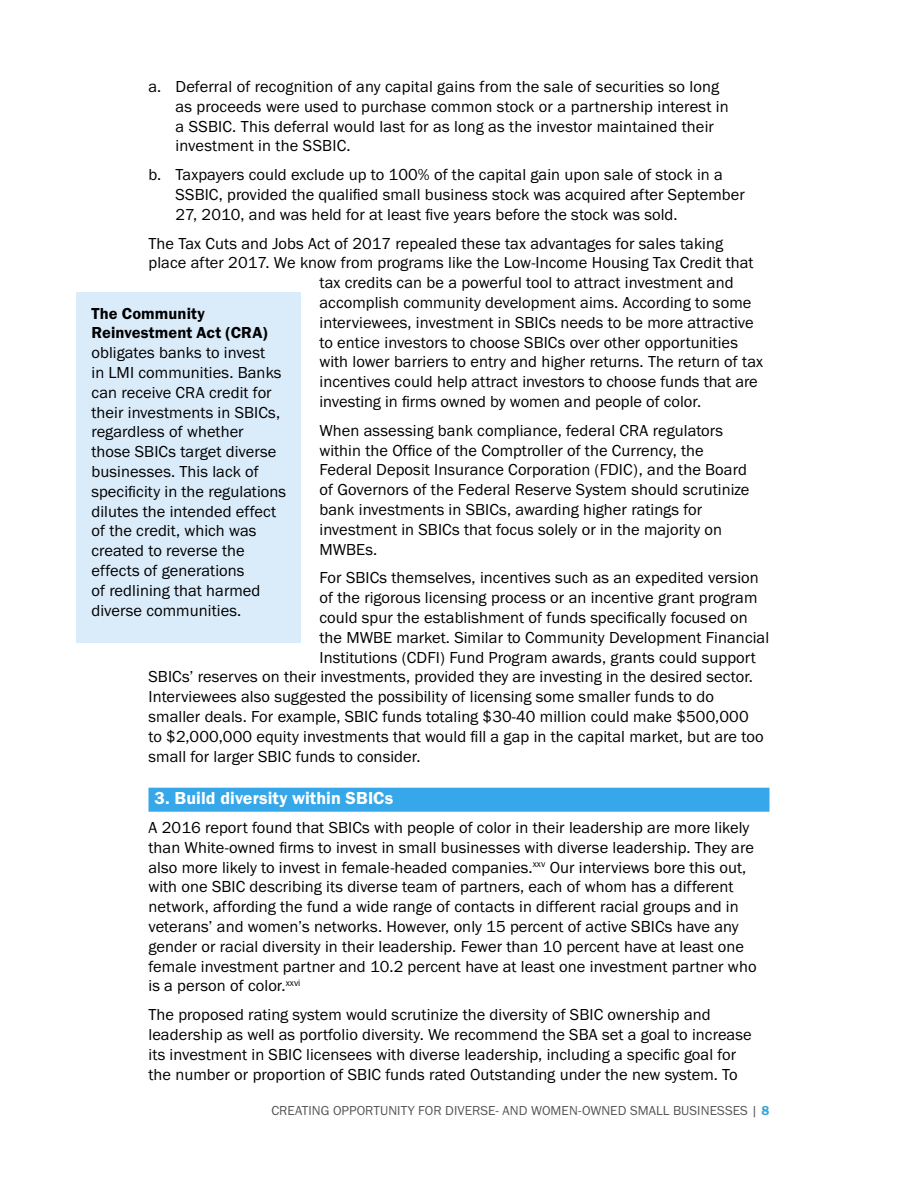
<style>
.page{position:relative;width:918px;height:1188px;background:#fff}
.page>*{position:absolute;margin:0;border:0;box-sizing:border-box;transform-origin:0 0}
.t1{font:18px "Franklin Gothic URW Dem";letter-spacing:.005em;color:#fff}
.t2{font:16.5px/19.8px "Franklin Gothic URW Boo";letter-spacing:.005em;color:#000}
.t3{font:16.5px/19.8px "Franklin Gothic URW Dem";letter-spacing:.005em;color:#000}
.t4{font:13.5px "Franklin Gothic URW Boo";letter-spacing:.005em;color:#555}
.s1{font-family:"Franklin Gothic URW Dem";color:#39a4d6}
</style>
<div class="page">
<div style="left:148px;top:788px;width:622px;height:24px;background:#36a7e9"></div>
<div style="left:76px;top:292px;width:226px;height:352px;background:#daebfa"></div>
<p class="t2" style="left:175px;top:76px;width:555px;text-indent:-27px">a. Deferral of recognition of any capital gains from the sale of securities so long as proceeds were used to purchase common stock or a partnership interest in a SSBIC. This deferral would last for as long as the investor maintained their investment in the SSBIC.</p>
<p class="t2" style="left:175px;top:164px;width:571px;text-indent:-27px">b. Taxpayers could exclude up to 100% of the capital gain upon sale of stock in a<br>SSBIC, provided the qualified small business stock was acquired after September<br>27, 2010, and was held for at least five years before the stock was sold.</p>
<p class="t2" style="left:148px;top:233px;width:576px">The Tax Cuts and Jobs Act of 2017 repealed these tax advantages for sales taking</p>
<p class="t2" style="left:148px;top:253px;width:607px">place after 2017. We know from programs like the Low-Income Housing Tax Credit that</p>
<p class="t2" style="left:320px;top:272px;width:416px">tax credits can be a powerful tool to attract investment and</p>
<p class="t2" style="left:320px;top:292px;width:433px">accomplish community development aims. According to some</p>
<p class="t2" style="left:320px;top:312px;width:436px">interviewees, investment in SBICs needs to be more attractive</p>
<p class="t2" style="left:320px;top:332px;width:420px">to entice investors to choose SBICs over other opportunities</p>
<p class="t2" style="left:320px;top:352px;width:445px">with lower barriers to entry and higher returns. The return of tax</p>
<p class="t2" style="left:320px;top:371px;width:440px">incentives could help attract investors to choose funds that are</p>
<p class="t2" style="left:320px;top:391px;width:383px">investing in firms owned by women and people of color.</p>
<p class="t2" style="left:320px;top:420px;width:432px">When assessing bank compliance, federal CRA regulators within the Office of the Comptroller of the Currency, the Federal Deposit Insurance Corporation (FDIC), and the Board of Governors of the Federal Reserve System should scrutinize bank investments in SBICs, awarding higher ratings for investment in SBICs that focus solely or in the majority on MWBEs.</p>
<p class="t2" style="left:320px;top:568px;width:441px">For SBICs themselves, incentives such as an expedited version</p>
<p class="t2" style="left:320px;top:587px;width:440px">of the rigorous licensing process or an incentive grant program</p>
<p class="t2" style="left:320px;top:607px;width:430px">could spur the establishment of funds specifically focused on</p>
<p class="t2" style="left:320px;top:627px;width:451px">the MWBE market. Similar to Community Development Financial</p>
<p class="t2" style="left:320px;top:647px;width:438px">Institutions (CDFI) Fund Program awards, grants could support</p>
<p class="t2" style="left:148px;top:667px;width:606px">SBICs’ reserves on their investments, provided they are investing in the desired sector.</p>
<p class="t2" style="left:148px;top:686px;width:567px">Interviewees also suggested the possibility of licensing some smaller funds to do</p>
<p class="t2" style="left:148px;top:706px;width:602px">smaller deals. For example, SBIC funds totaling $30-40 million could make $500,000</p>
<p class="t2" style="left:148px;top:726px;width:617px">to $2,000,000 equity investments that would fill a gap in the capital market, but are too</p>
<p class="t2" style="left:148px;top:746px;width:274px">small for larger SBIC funds to consider.</p>
<p class="t1" style="left:154px;top:787px;width:240px">3. Build diversity within SBICs</p>
<p class="t2" style="left:148px;top:817px;width:610px">A 2016 report found that SBICs with people of color in their leadership are more likely than White-owned firms to invest in small businesses with diverse leadership. They are also more likely to invest in female-headed companies.<sup>xxv</sup> Our interviews bore this out, with one SBIC describing its diverse team of partners, each of whom has a different network, affording the fund a wide range of contacts in different racial groups and in veterans’ and women’s networks. However, only 15 percent of active SBICs have any gender or racial diversity in their leadership. Fewer than 10 percent have at least one female investment partner and 10.2 percent have at least one investment partner who is a person of color.<sup>xxvi</sup></p>
<p class="t2" style="left:148px;top:1004px;width:605px">The proposed rating system would scrutinize the diversity of SBIC ownership and leadership as well as portfolio diversity. We recommend the SBA set a goal to increase its investment in SBIC licensees with diverse leadership, including a specific goal for the number or proportion of SBIC funds rated Outstanding under the new system. To</p>
<p class="t3" style="left:92px;top:303px;width:178px">The Community<br>Reinvestment Act (CRA)</p>
<p class="t2" style="left:92px;top:342px;width:196px">obligates banks to invest<br>in LMI communities. Banks can receive CRA credit for their investments in SBICs, regardless of whether those SBICs target diverse businesses. This lack of specificity in the regulations dilutes the intended effect of the credit, which was created to reverse the effects of generations<br>of redlining that harmed diverse communities.</p>
<p class="t4" style="left:271px;top:1102px;width:500px">CREATING OPPORTUNITY FOR DIVERSE- AND WOMEN-OWNED SMALL BUSINESSES | <span class="s1">8</span></p>
</div>
